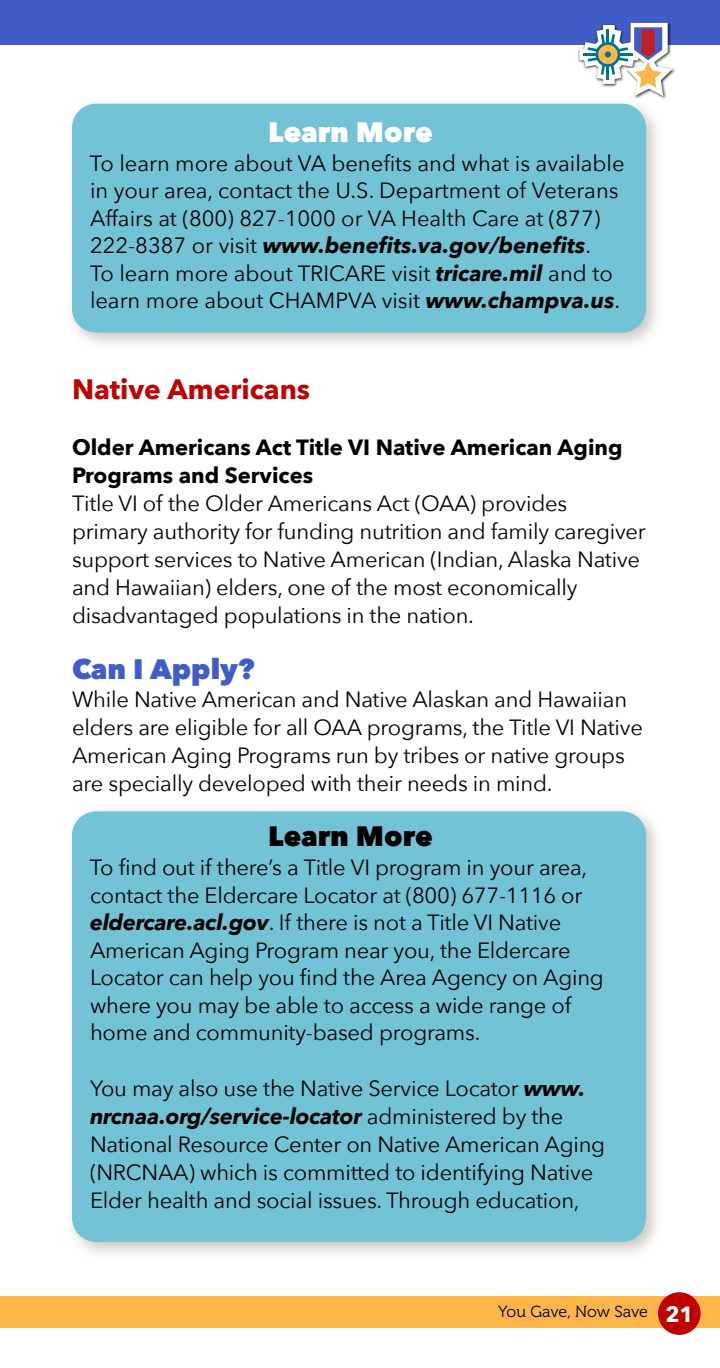
<style>
.page{position:relative;width:720px;height:1368px;background:#fff}
.page>*{position:absolute;margin:0;border:0;box-sizing:border-box;transform-origin:0 0}
.subhead1{font:700 28px "Avenir Next";color:#bf0000}
.apply{font:800 28px "Avenir Next";color:#3f5cc7}
.Text{font:800 28px "Avenir Next";color:#fff}
.Text-2{font:800 28px "Avenir Next";color:#000}
.Text-3{font:22px/28px "Avenir Next";letter-spacing:-.01em;color:#000}
.Text-4{font:700 22px/28px "Avenir Next";color:#000}
.t1{font:16px "Museo 300";letter-spacing:-.01em;color:#000}
.s1{font-weight:700;font-style:italic}
.s2{font-family:"Avenir Next";font-weight:700;font-size:22px;color:#fff}
</style>
<div class="page">
<div style="left:0;top:1296px;width:720px;height:32px;background:#ffb548"></div>
<div style="left:658px;top:1292px;width:43px;height:43px;background:#bf0000;border-radius:50%"></div>
<div style="left:0;top:0;width:720px;height:44px;background:#3f5cc7"></div>
<div style="left:65px;top:804px;width:600px;height:457px;background:#bdb7b0;opacity:.75"></div>
<div style="left:72px;top:811px;width:574px;height:431px;background:#71c3d5;border-radius:24px"></div>
<div style="left:65px;top:97px;width:600px;height:254px;background:#bdb7b0;opacity:.75"></div>
<div style="left:72px;top:104px;width:574px;height:229px;background:#71c3d5;border-radius:24px"></div>
<div style="left:578px;top:21px;width:98px;height:78px;background:#000;opacity:.75"></div>
<svg style="left:579px;top:23px;width:93px;height:73px"></svg>
<p class="Text" style="left:268px;top:115px;width:166px">Learn More</p>
<p class="Text-3" style="left:90px;top:149px;width:536px;line-height:27.4px">To learn more about VA benefits and what is available in your area, contact the U.S. Department of Veterans Affairs at (800) 827-1000 or VA Health Care at (877)<br>222-8387 or visit <span class="s1">www.benefits.va.gov/benefits</span>.<br>To learn more about TRICARE visit <span class="s1">tricare.mil</span> and to learn more about CHAMPVA visit <span class="s1">www.champva.us</span>.</p>
<p class="subhead1" style="left:72px;top:365px;width:240px">Native Americans</p>
<p class="Text-4" style="left:72px;top:433px;width:552px">Older Americans Act Title VI Native American Aging<br>Programs and Services</p>
<p class="Text-3" style="left:72px;top:489px;width:575px">Title VI of the Older Americans Act (OAA) provides primary authority for funding nutrition and family caregiver support services to Native American (Indian, Alaska Native and Hawaiian) elders, one of the most economically disadvantaged populations in the nation.</p>
<p class="apply" style="left:72px;top:652px;width:184px">Can I Apply?</p>
<p class="Text-3" style="left:72px;top:685px;width:573px">While Native American and Native Alaskan and Hawaiian elders are eligible for all OAA programs, the Title VI Native American Aging Programs run by tribes or native groups are specially developed with their needs in mind.</p>
<p class="Text-2" style="left:268px;top:819px;width:166px">Learn More</p>
<p class="Text-3" style="left:90px;top:853px;width:515px">To find out if there’s a Title VI program in your area, contact the Eldercare Locator at (800) 677-1116 or <span class="s1">eldercare.acl.gov</span>. If there is not a Title VI Native American Aging Program near you, the Eldercare Locator can help you find the Area Agency on Aging where you may be able to access a wide range of home and community-based programs.</p>
<p class="Text-3" style="left:90px;top:1073px;width:517px">You may also use the Native Service Locator <span class="s1">www. nrcnaa.org/service-locator</span> administered by the National Resource Center on Native American Aging (NRCNAA) which is committed to identifying Native Elder health and social issues. Through education,</p>
<p class="t1" style="left:498px;top:1303px;width:197px">You Gave, Now Save <span class="s2">21</span></p>
</div>
